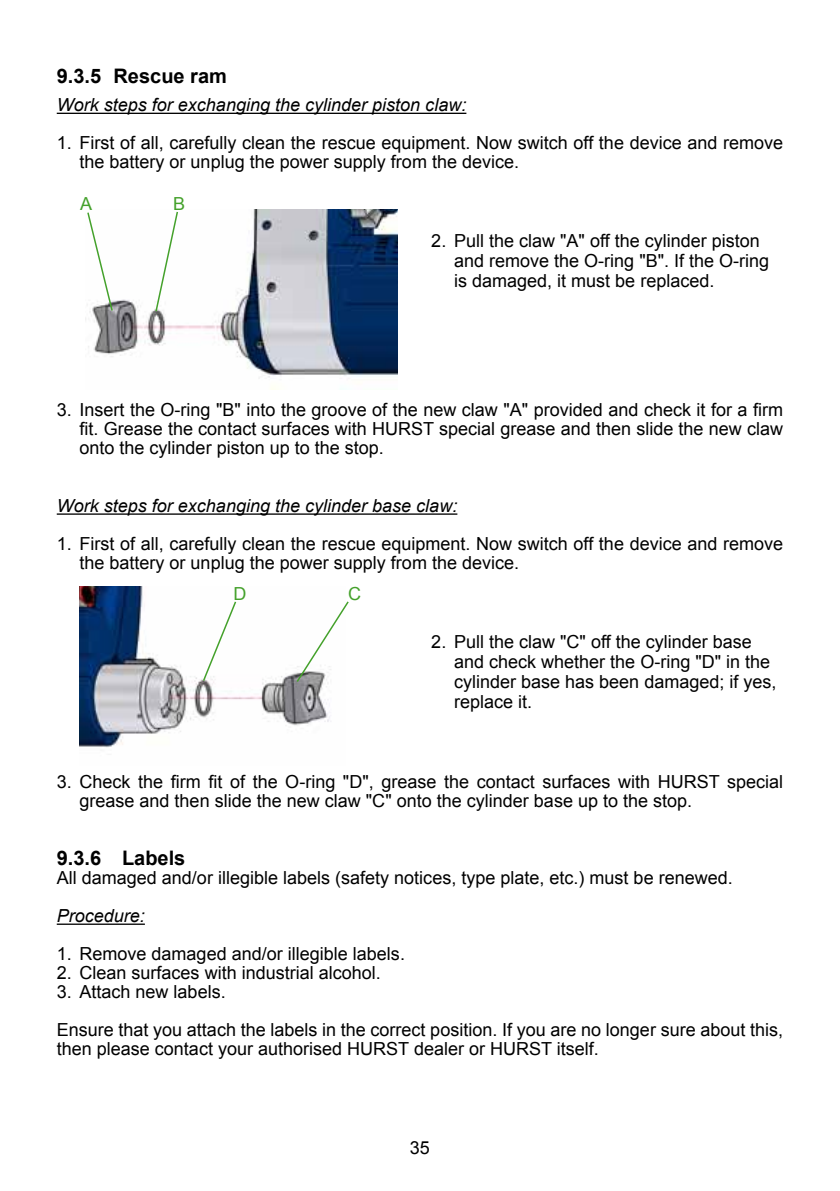
<style>
.page{position:relative;width:840px;height:1191px;background:#fff}
.page>*{position:absolute;margin:0;border:0;box-sizing:border-box;transform-origin:0 0}
.t1{font:700 20px "Arial";color:#000}
.t2{font:18px/19px "Arial";color:#000}
.t3{font:italic 18px "Arial";color:#000}
.t4{font:18px "Arial";color:#44a12b}
</style>
<div class="page">
<hr style="left:57px;top:923px;width:88px;height:2px;background:#000">
<img style="left:85px;top:210px;width:312px;height:179px">
<img style="left:79px;top:586px;width:252px;height:161px">
<hr style="left:57px;top:113px;width:409px;height:1px;background:#000">
<hr style="left:57px;top:513px;width:400px;height:2px;background:#000">
<svg style="left:86px;top:211px;width:28px;height:101px"></svg>
<svg style="left:154px;top:210px;width:25px;height:103px"></svg>
<svg style="left:201px;top:600px;width:36px;height:82px"></svg>
<svg style="left:295px;top:600px;width:54px;height:83px"></svg>
<p class="t1" style="left:57px;top:62px;width:172px">9.3.5 Rescue ram</p>
<p class="t3" style="left:57px;top:93px;width:411px">Work steps for exchanging the cylinder piston claw:</p>
<p class="t2" style="left:79px;top:134px;width:704px;text-indent:-23px">1. First of all, carefully clean the rescue equipment. Now switch off the device and remove the battery or unplug the power supply from the device.</p>
<p class="t4" style="left:80px;top:192px;width:14px">A</p>
<p class="t4" style="left:173px;top:192px;width:14px">B</p>
<p class="t2" style="left:454px;top:231px;width:316px;line-height:20px;text-indent:-23px">2. Pull the claw "A" off the cylinder piston and remove the O-ring "B". If the O-ring is damaged, it must be replaced.</p>
<p class="t2" style="left:79px;top:400px;width:704px;text-align:justify;text-indent:-23px">3. Insert the O-ring "B" into the groove of the new claw "A" provided and check it for a firm fit. Grease the contact surfaces with HURST special grease and then slide the new claw onto the cylinder piston up to the stop.</p>
<p class="t3" style="left:57px;top:494px;width:402px">Work steps for exchanging the cylinder base claw:</p>
<p class="t2" style="left:79px;top:534px;width:704px;text-indent:-23px">1. First of all, carefully clean the rescue equipment. Now switch off the device and remove the battery or unplug the power supply from the device.</p>
<p class="t4" style="left:233px;top:582px;width:14px">D</p>
<p class="t4" style="left:348px;top:582px;width:14px">C</p>
<p class="t2" style="left:454px;top:631px;width:324px;line-height:20px;text-indent:-23px">2. Pull the claw "C" off the cylinder base and check whether the O-ring "D" in the cylinder base has been damaged; if yes, replace it.</p>
<p class="t2" style="left:79px;top:772px;width:704px;text-indent:-23px">3. Check the firm fit of the O-ring "D", grease the contact surfaces with HURST special grease and then slide the new claw "C" onto the cylinder base up to the stop.</p>
<p class="t1" style="left:57px;top:845px;width:130px">9.3.6 Labels</p>
<p class="t2" style="left:57px;top:868px;width:677px">All damaged and/or illegible labels (safety notices, type plate, etc.) must be renewed.</p>
<p class="t3" style="left:57px;top:904px;width:90px">Procedure:</p>
<p class="t2" style="left:57px;top:944px;width:349px">1. Remove damaged and/or illegible labels.</p>
<p class="t2" style="left:57px;top:963px;width:325px">2. Clean surfaces with industrial alcohol.</p>
<p class="t2" style="left:57px;top:973px;width:727px;line-height:38px">3. Attach new labels.<br>Ensure that you attach the labels in the correct position. If you are no longer sure about this,</p>
<p class="t2" style="left:57px;top:1039px;width:543px">then please contact your authorised HURST dealer or HURST itself.</p>
<p class="t2" style="left:410px;top:1138px;width:22px">35</p>
</div>
